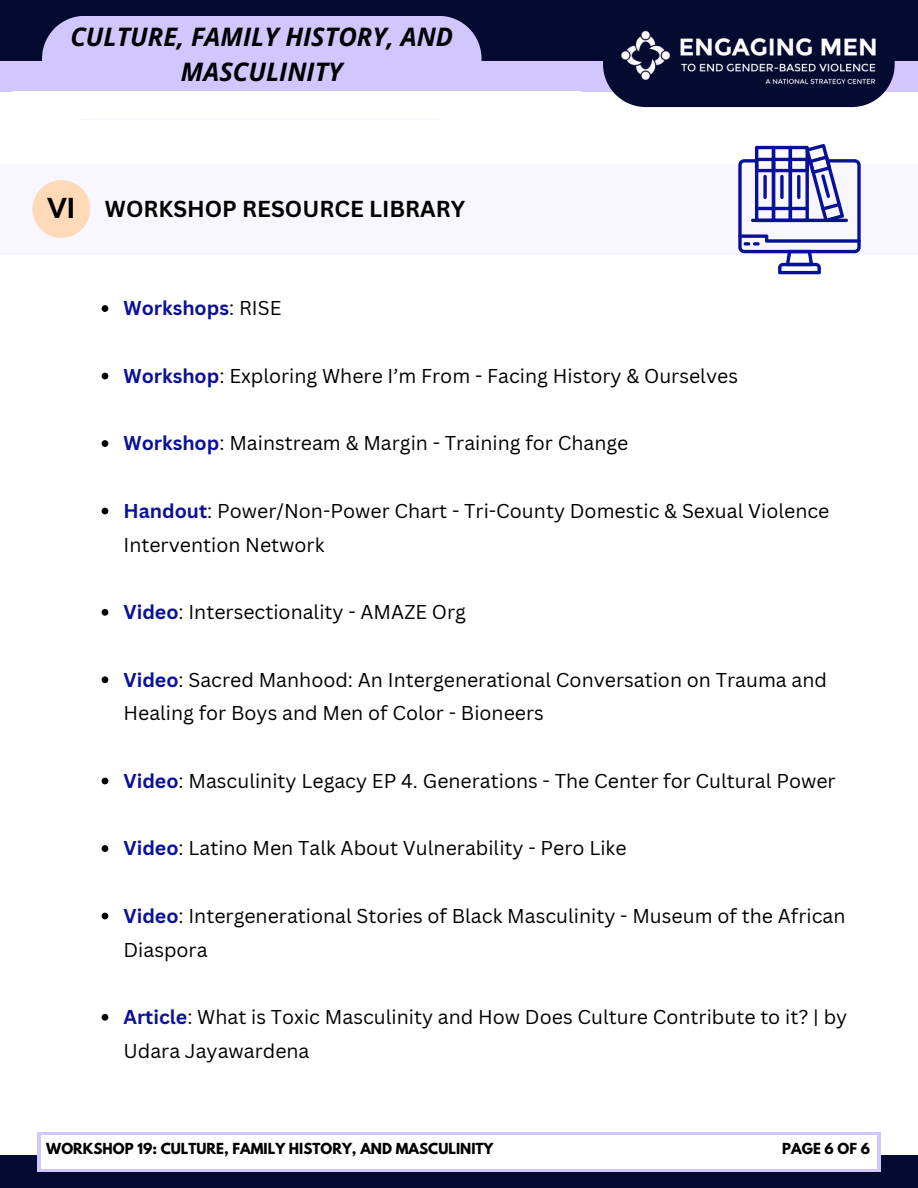
<style>
.page{position:relative;width:918px;height:1188px;background:#fff}
.page>*{position:absolute;margin:0;border:0;box-sizing:border-box;transform-origin:0 0}
.t1{font:800 27.45px "Lato";color:#000}
.t2{font:italic 700 25.5px/34.8px "Open Sans";color:#000;text-align:center}
.t3{font:700 22.5px "Canva Sans";color:#000}
.t4{font:19.5px/33.8px "Canva Sans";color:#000}
.t5{font:700 19.5px "Canva Sans";color:#0a1199}
.t6{font:700 13.5px "League Spartan";color:#000}
.s1{font-weight:400;color:#000}
.s2{font-weight:700;color:#0a1199}
</style>
<div class="page">
<div style="left:0;top:0;width:918px;height:61px;background:#050a30"></div>
<div style="left:0;top:61px;width:918px;height:31px;background:#d1c6fe"></div>
<svg style="left:603px;top:61px;width:291px;height:46px;background:#1e2346"></svg>
<div style="left:0;top:1156px;width:918px;height:32px;background:#050a30"></div>
<div style="left:37px;top:1132px;width:844px;height:40px;background:#d1c6fe"></div>
<div style="left:41px;top:1135px;width:836px;height:34px;background:#fff"></div>
<img style="left:621px;top:30px;width:256px;height:56px">
<div style="left:0;top:164px;width:918px;height:91px;background:#f8f6fe"></div>
<div style="left:33px;top:180px;width:57px;height:58px;background:#ffdab9;border-radius:50%"></div>
<svg style="left:738px;top:144px;width:123px;height:130px"></svg>
<svg style="left:102px;top:305px;width:6px;height:7px"></svg>
<svg style="left:102px;top:373px;width:6px;height:6px"></svg>
<svg style="left:102px;top:440px;width:6px;height:7px"></svg>
<svg style="left:102px;top:508px;width:6px;height:6px"></svg>
<svg style="left:102px;top:609px;width:6px;height:7px"></svg>
<svg style="left:102px;top:676px;width:6px;height:7px"></svg>
<svg style="left:102px;top:778px;width:6px;height:6px"></svg>
<svg style="left:102px;top:845px;width:6px;height:7px"></svg>
<svg style="left:102px;top:913px;width:6px;height:6px"></svg>
<svg style="left:102px;top:1014px;width:6px;height:7px"></svg>
<div style="left:42px;top:16px;width:440px;height:76px;background:#d1c6fe"></div>
<p class="t2" style="left:70px;top:18px;width:384px">CULTURE, FAMILY HISTORY, AND<br>MASCULINITY</p>
<p class="t1" style="left:48px;top:191px;width:29px">VI</p>
<h1 class="t3" style="left:105px;top:193px;width:362px">WORKSHOP RESOURCE LIBRARY</h1>
<p class="t5" style="left:123px;top:294px;width:159px">Workshops<span class="s1">: RISE</span></p>
<p class="t4" style="left:123px;top:358px;width:616px"><span class="s2">Workshop</span>: Exploring Where I’m From - Facing History &amp; Ourselves</p>
<p class="t4" style="left:123px;top:426px;width:506px"><span class="s2">Workshop</span>: Mainstream &amp; Margin - Training for Change</p>
<p class="t4" style="left:123px;top:493px;width:707px"><span class="s2">Handout</span>: Power/Non-Power Chart - Tri-County Domestic &amp; Sexual Violence<br>Intervention Network</p>
<p class="t4" style="left:123px;top:595px;width:344px"><span class="s2">Video</span>: Intersectionality - AMAZE Org</p>
<p class="t4" style="left:123px;top:662px;width:705px"><span class="s2">Video</span>: Sacred Manhood: An Intergenerational Conversation on Trauma and<br>Healing for Boys and Men of Color - Bioneers</p>
<p class="t4" style="left:123px;top:763px;width:714px"><span class="s2">Video</span>: Masculinity Legacy EP 4. Generations - The Center for Cultural Power</p>
<p class="t4" style="left:123px;top:831px;width:505px"><span class="s2">Video</span>: Latino Men Talk About Vulnerability - Pero Like</p>
<p class="t4" style="left:123px;top:898px;width:723px"><span class="s2">Video</span>: Intergenerational Stories of Black Masculinity - Museum of the African<br>Diaspora</p>
<p class="t4" style="left:123px;top:1000px;width:725px"><span class="s2">Article</span>: What is Toxic Masculinity and How Does Culture Contribute to it? | by<br>Udara Jayawardena</p>
<h1 class="t6" style="left:46px;top:1142px;width:449px">WORKSHOP 19: CULTURE, FAMILY HISTORY, AND MASCULINITY</h1>
<h2 class="t6" style="left:782px;top:1142px;width:89px">PAGE 6 OF 6</h2>
</div>
